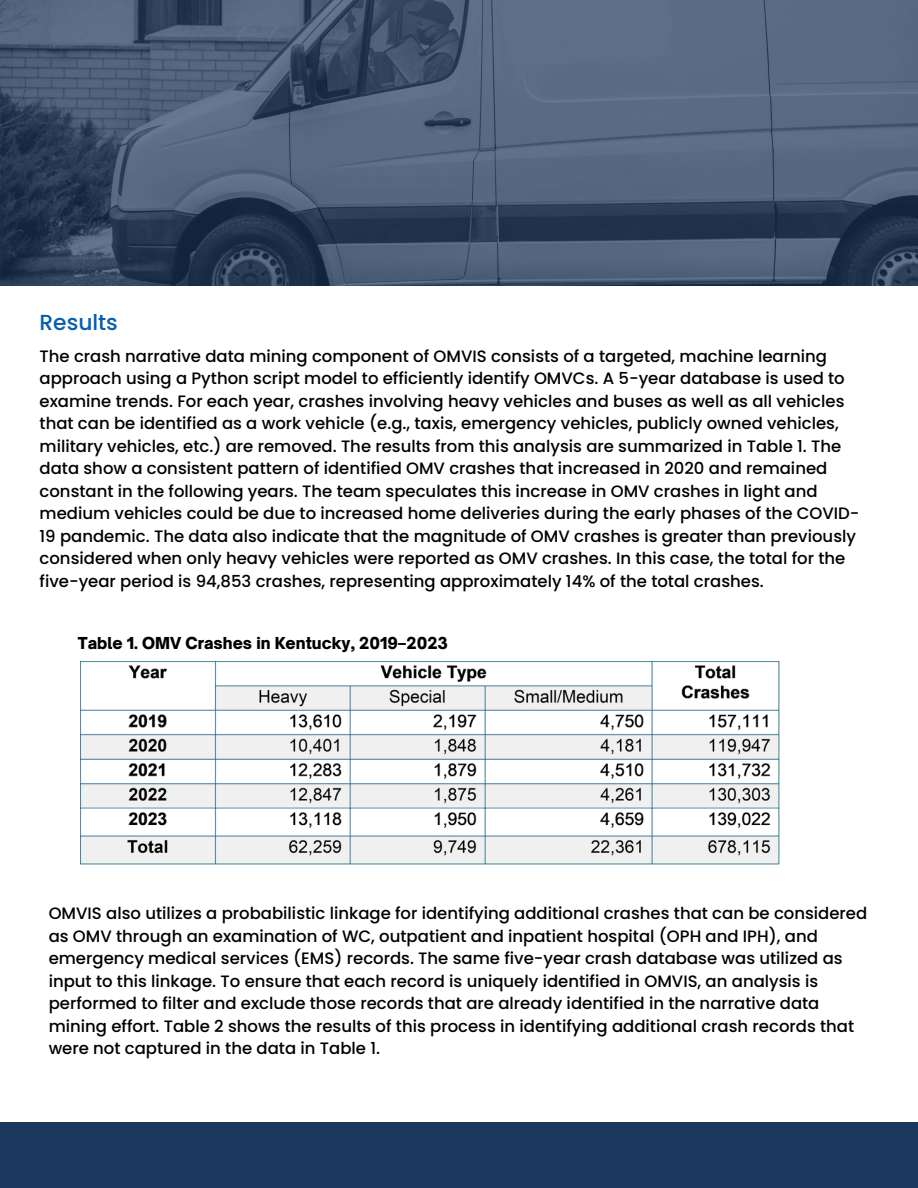
<style>
.page{position:relative;width:918px;height:1188px;background:#fff}
.page>*{position:absolute;margin:0;border:0;box-sizing:border-box;transform-origin:0 0}
.t1{font:500 21.75px "Poppins";color:#045eac}
.t2{font:500 16.5px/22.5px "Poppins";color:#000}
.t3{font:900 15.75px "Open Sauce One";color:#000}
</style>
<div class="page">
<svg style="left:0;top:0;width:918px;height:285px;background:#475972"></svg>
<div style="left:0;top:1122px;width:918px;height:66px;background:#1b365d"></div>
<img style="left:80px;top:661px;width:700px;height:204px">
<p class="t1" style="left:40px;top:307px;width:80px">Results</p>
<h1 class="t2" style="left:40px;top:345px;width:822px">The crash narrative data mining component of OMVIS consists of a targeted, machine learning approach using a Python script model to efficiently identify OMVCs. A 5-year database is used to examine trends. For each year, crashes involving heavy vehicles and buses as well as all vehicles that can be identified as a work vehicle (e.g., taxis, emergency vehicles, publicly owned vehicles, military vehicles, etc.) are removed. The results from this analysis are summarized in Table 1. The data show a consistent pattern of identified OMV crashes that increased in 2020 and remained constant in the following years. The team speculates this increase in OMV crashes in light and medium vehicles could be due to increased home deliveries during the early phases of the COVID-19 pandemic. The data also indicate that the magnitude of OMV crashes is greater than previously considered when only heavy vehicles were reported as OMV crashes. In this case, the total for the five-year period is 94,853 crashes, representing approximately 14% of the total crashes.</h1>
<p class="t3" style="left:78px;top:633px;width:372px">Table 1. OMV Crashes in Kentucky, 2019–2023</p>
<p class="t2" style="left:49px;top:902px;width:820px">OMVIS also utilizes a probabilistic linkage for identifying additional crashes that can be considered as OMV through an examination of WC, outpatient and inpatient hospital (OPH and IPH), and emergency medical services (EMS) records. The same five-year crash database was utilized as input to this linkage. To ensure that each record is uniquely identified in OMVIS, an analysis is performed to filter and exclude those records that are already identified in the narrative data mining effort. Table 2 shows the results of this process in identifying additional crash records that were not captured in the data in Table 1.</p>
</div>
